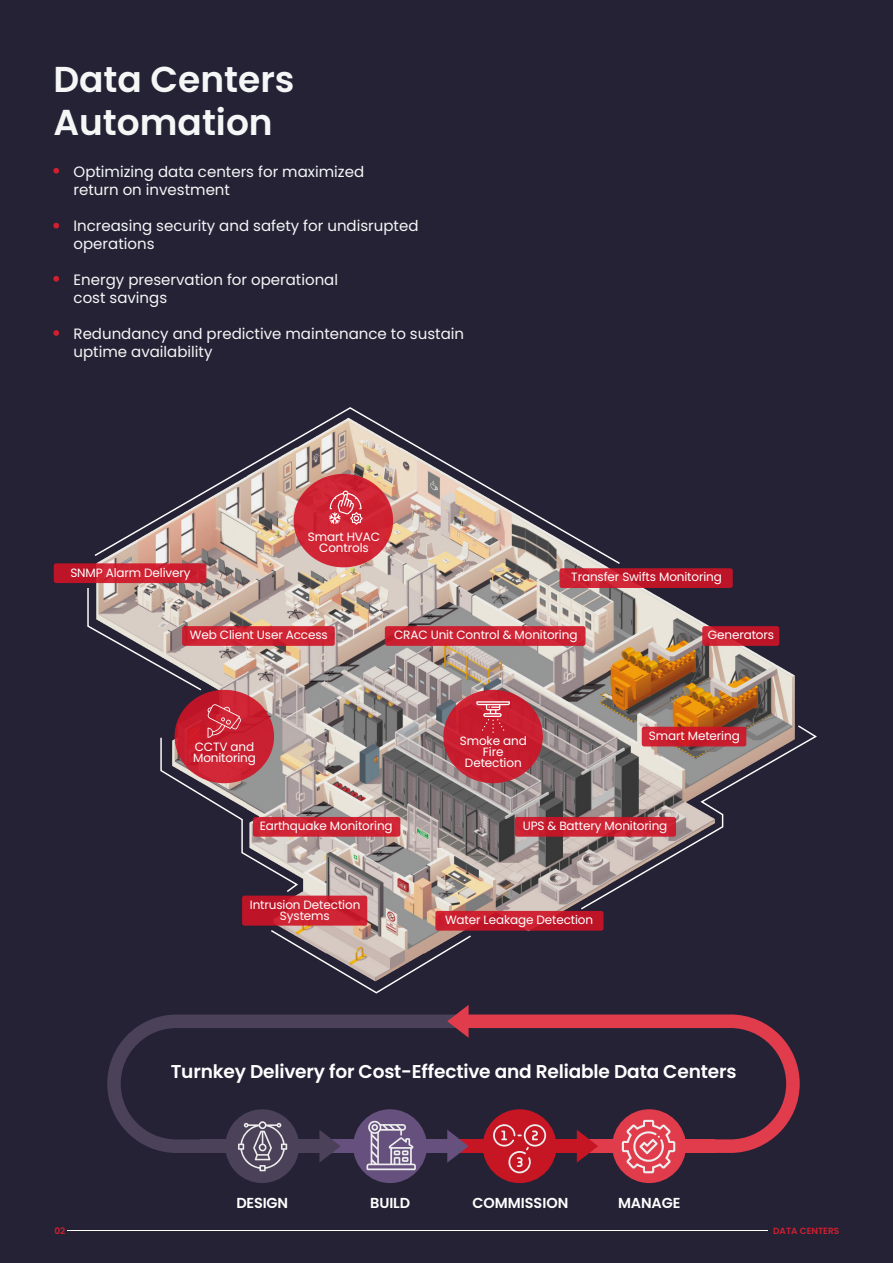
<style>
.page{position:relative;width:893px;height:1263px;background:#252235}
.page>*{position:absolute;margin:0;border:0;box-sizing:border-box;transform-origin:0 0}
.t1{font:600 36px "Poppins";color:#f5f7f7}
.t2{font:600 18.6px "Poppins";letter-spacing:-.01em;color:#fff}
.t3{font:15px "Poppins";color:#f5f7f7}
.t4{font:600 14.4px "Poppins";letter-spacing:-.01em;color:#fff}
.t5{font:12px/10.9px "Poppins";letter-spacing:-.01em;color:#fff;text-align:center}
.t6{font:600 9px "Poppins";color:#cf2030}
</style>
<div class="page">
<svg style="left:53px;top:168px;width:6px;height:6px"></svg>
<svg style="left:53px;top:223px;width:6px;height:5px"></svg>
<svg style="left:53px;top:276px;width:6px;height:6px"></svg>
<svg style="left:53px;top:330px;width:6px;height:6px"></svg>
<img style="left:85px;top:565px;width:710px;height:619px">
<div style="left:54px;top:563px;width:152px;height:20px;background:linear-gradient(to right,#c2182a,#d02333);border-radius:2px"></div>
<div style="left:559px;top:568px;width:174px;height:20px;background:linear-gradient(to right,#ce2434,#ba1024);border-radius:2px"></div>
<div style="left:182px;top:626px;width:153px;height:20px;background:#d02534;border-radius:2px"></div>
<div style="left:385px;top:626px;width:200px;height:20px;background:#ca2031;border-radius:2px"></div>
<div style="left:515px;top:817px;width:161px;height:20px;background:#ca1f30;border-radius:2px"></div>
<div style="left:253px;top:817px;width:147px;height:20px;background:#cc2132;border-radius:2px"></div>
<div style="left:435px;top:911px;width:168px;height:20px;background:linear-gradient(to right,#cd2030,#be1528);border-radius:2px"></div>
<div style="left:242px;top:895px;width:125px;height:31px;background:linear-gradient(to right,#bf1528,#d32737);border-radius:2px"></div>
<div style="left:702px;top:626px;width:77px;height:20px;background:linear-gradient(to right,#ce2434,#b90f23);border-radius:2px"></div>
<svg style="left:175px;top:690px;width:99px;height:93px"></svg>
<div style="left:443px;top:690px;width:100px;height:93px;background:#c81d2f;border-radius:50%"></div>
<svg style="left:476px;top:701px;width:34px;height:32px"></svg>
<svg style="left:93px;top:407px;width:527px;height:158px"></svg>
<svg style="left:87px;top:586px;width:116px;height:106px"></svg>
<svg style="left:160px;top:704px;width:139px;height:189px"></svg>
<svg style="left:269px;top:929px;width:204px;height:65px"></svg>
<svg style="left:579px;top:724px;width:238px;height:187px"></svg>
<svg style="left:107px;top:1014px;width:353px;height:139px"></svg>
<svg style="left:466px;top:1014px;width:334px;height:139px"></svg>
<div style="left:353px;top:1109px;width:74px;height:74px;background:#66517e;border-radius:50%"></div>
<div style="left:612px;top:1109px;width:74px;height:74px;background:#e13c4c;border-radius:50%"></div>
<div style="left:684px;top:1139px;width:31px;height:14px;background:#e13c4c"></div>
<div style="left:587px;top:1139px;width:31px;height:14px;background:#e13c4c"></div>
<div style="left:483px;top:1109px;width:73px;height:74px;background:#c71623;border-radius:50%"></div>
<div style="left:555px;top:1139px;width:30px;height:14px;background:#c71623"></div>
<div style="left:458px;top:1139px;width:30px;height:14px;background:#c71623"></div>
<svg style="left:577px;top:1130px;width:21px;height:33px"></svg>
<div style="left:425px;top:1139px;width:31px;height:14px;background:#66517e"></div>
<div style="left:328px;top:1139px;width:31px;height:14px;background:#66517e"></div>
<svg style="left:447px;top:1130px;width:22px;height:33px"></svg>
<svg style="left:447px;top:1005px;width:22px;height:33px"></svg>
<div style="left:225px;top:1109px;width:74px;height:74px;background:#4b4158;border-radius:50%"></div>
<div style="left:297px;top:1139px;width:31px;height:14px;background:#4b4158"></div>
<div style="left:201px;top:1139px;width:30px;height:14px;background:#4b4158"></div>
<svg style="left:319px;top:1130px;width:22px;height:33px"></svg>
<svg style="left:238px;top:1121px;width:49px;height:50px"></svg>
<svg style="left:366px;top:1120px;width:50px;height:50px"></svg>
<svg style="left:493px;top:1124px;width:53px;height:50px"></svg>
<svg style="left:622px;top:1120px;width:53px;height:53px"></svg>
<hr style="left:67px;top:1231px;width:700px;height:1px;background:#fff">
<p class="t1" style="left:53px;top:58px;width:243px">Data Centers</p>
<p class="t1" style="left:53px;top:102px;width:221px">Automation</p>
<p class="t3" style="left:74px;top:163px;width:292px">Optimizing data centers for maximized</p>
<p class="t3" style="left:74px;top:181px;width:158px">return on investment</p>
<p class="t3" style="left:74px;top:217px;width:346px">Increasing security and safety for undisrupted</p>
<p class="t3" style="left:74px;top:235px;width:82px">operations</p>
<p class="t3" style="left:74px;top:271px;width:266px">Energy preservation for operational</p>
<p class="t3" style="left:74px;top:289px;width:95px">cost savings</p>
<p class="t3" style="left:74px;top:325px;width:392px">Redundancy and predictive maintenance to sustain</p>
<p class="t3" style="left:74px;top:343px;width:140px">uptime availability</p>
<p class="t5" style="left:308px;top:531px;width:74px">Smart HVAC<br>Controls</p>
<p class="t5" style="left:70px;top:567px;width:122px">SNMP Alarm Delivery</p>
<p class="t5" style="left:571px;top:572px;width:152px">Transfer Swifts Monitoring</p>
<p class="t5" style="left:190px;top:630px;width:139px">Web Client User Access</p>
<p class="t5" style="left:394px;top:630px;width:185px">CRAC Unit Control &amp; Monitoring</p>
<p class="t5" style="left:193px;top:741px;width:64px;text-align:left">CCTV and<br>Monitoring</p>
<p class="t5" style="left:460px;top:735px;width:68px">Smoke and<br>Fire<br>Detection</p>
<p class="t5" style="left:708px;top:630px;width:68px">Generators</p>
<p class="t5" style="left:649px;top:730px;width:92px">Smart Metering</p>
<p class="t5" style="left:260px;top:820px;width:135px">Earthquake Monitoring</p>
<p class="t5" style="left:523px;top:820px;width:146px">UPS &amp; Battery Monitoring</p>
<p class="t5" style="left:250px;top:899px;width:112px">Intrusion Detection<br>Systems</p>
<p class="t5" style="left:445px;top:914px;width:150px">Water Leakage Detection</p>
<p class="t2" style="left:171px;top:1060px;width:567px">Turnkey Delivery for Cost-Effective and Reliable Data Centers</p>
<p class="t4" style="left:236px;top:1195px;width:53px">DESIGN</p>
<p class="t4" style="left:370px;top:1195px;width:41px">BUILD</p>
<p class="t4" style="left:472px;top:1195px;width:98px">COMMISSION</p>
<p class="t4" style="left:618px;top:1195px;width:64px">MANAGE</p>
<p class="t6" style="left:54px;top:1225px;width:12px">02</p>
<p class="t6" style="left:773px;top:1225px;width:68px">DATA CENTERS</p>
</div>
